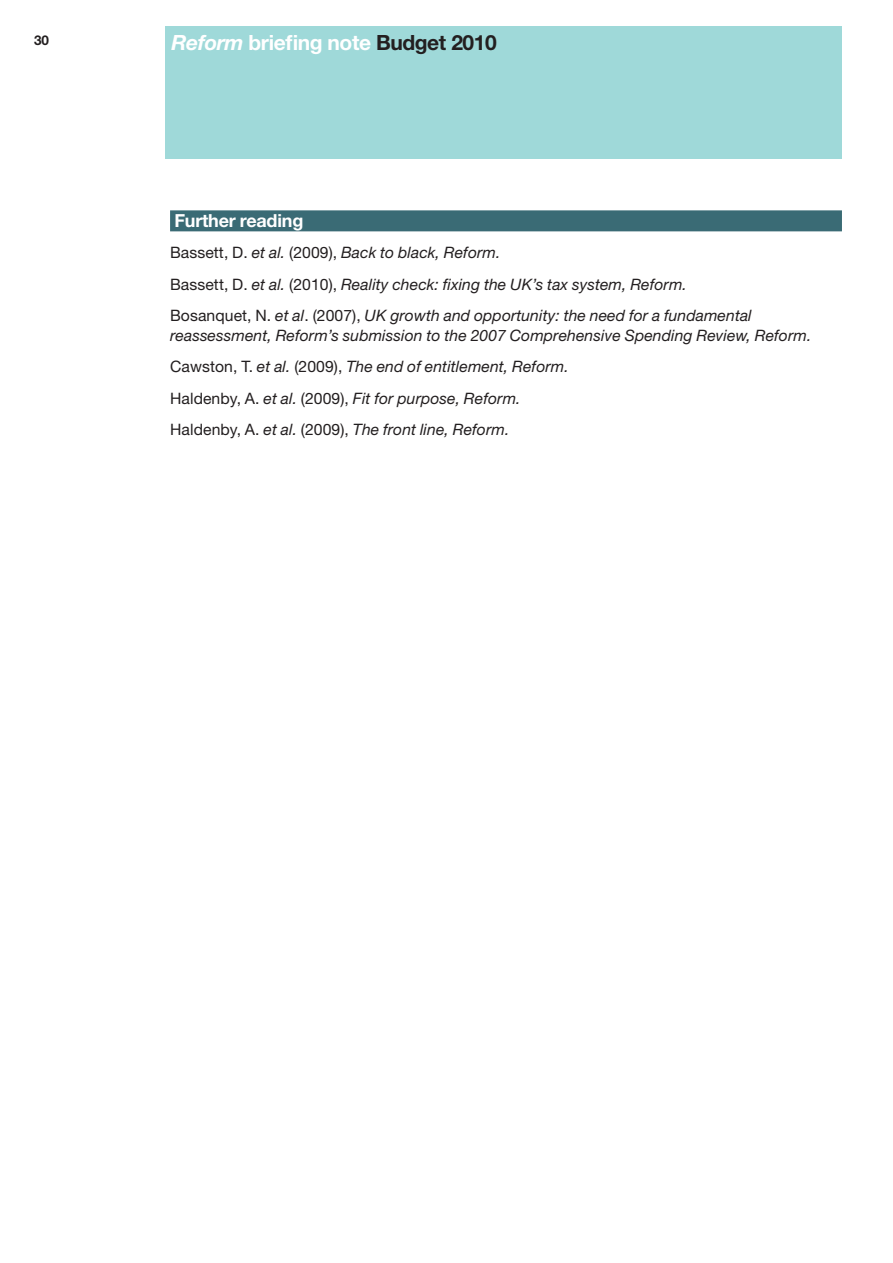
<style>
.page{position:relative;width:893px;height:1263px;background:#fff}
.page>*{position:absolute;margin:0;border:0;box-sizing:border-box;transform-origin:0 0}
.t1{font:700 21px "Helvetica Neue";letter-spacing:-.02em;color:#fff}
.t2{font:700 18px "Helvetica Neue";letter-spacing:-.01em;color:#fff}
.t3{font:italic 15.75px/31.5px "Helvetica Neue";letter-spacing:.005em;color:#231f20}
.t4{font:700 13.5px "Helvetica Neue";color:#231f20}
.s1{font-style:italic}
.s2{color:#231f20}
.s3{font-style:normal}
</style>
<div class="page">
<div style="left:166px;top:27px;width:676px;height:132px;background:#9fd9d9"></div>
<div style="left:170px;top:210px;width:672px;height:21px;background:#3a6b75"></div>
<p class="t4" style="left:34px;top:31px;width:17px">30</p>
<h1 class="t1" style="left:171px;top:30px;width:327px"><span class="s1">Reform</span> briefing note <span class="s2">Budget 2010</span></h1>
<p class="t2" style="left:174px;top:209px;width:131px">Further reading</p>
<p class="t3" style="left:170px;top:237px;width:583px"><span class="s3">Bassett, D.</span> et al. <span class="s3">(2009),</span> Back to black, Reform.<br><span class="s3">Bassett, D.</span> et al. <span class="s3">(2010),</span> Reality check: fixing the UK’s tax system, Reform.<br><span class="s3">Bosanquet, N.</span> et al<span class="s3">. (2007),</span> UK growth and opportunity: the need for a fundamental</p>
<p class="t3" style="left:170px;top:319px;width:643px">reassessment, Reform’s submission to the 2007 Comprehensive Spending Review, Reform.<br><span class="s3">Cawston, T.</span> et al. <span class="s3">(2009),</span> The end of entitlement, Reform.<br><span class="s3">Haldenby, A.</span> et al. <span class="s3">(2009),</span> Fit for purpose, Reform.<br><span class="s3">Haldenby, A.</span> et al. <span class="s3">(2009),</span> The front line, Reform.</p>
</div>
